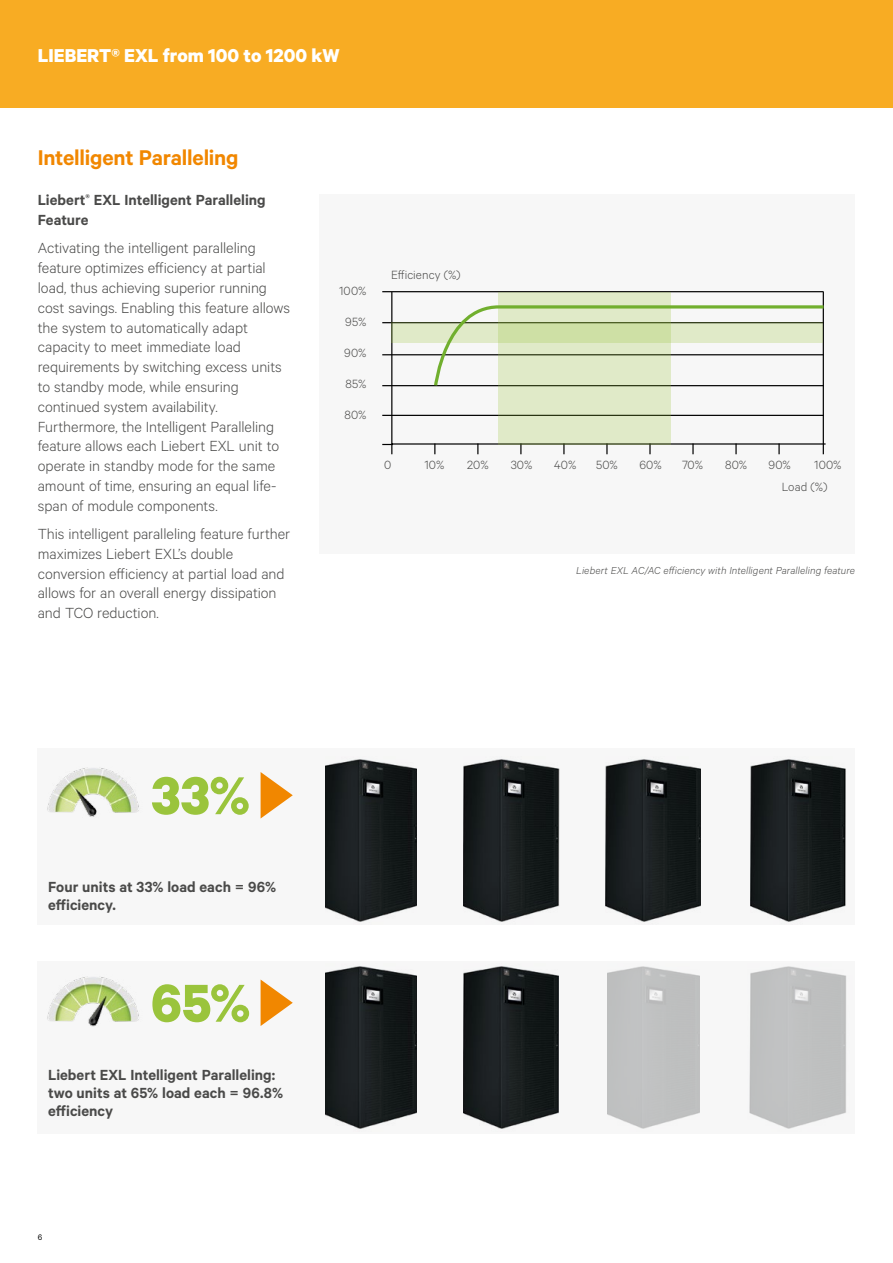
<style>
.page{position:relative;width:893px;height:1263px;background:#fff}
.page>*{position:absolute;margin:0;border:0;box-sizing:border-box;transform-origin:0 0}
.t1{font:700 60px "Calibre";color:#9ac43c}
.t2{font:600 24px "Calibre";letter-spacing:-.01em;color:#f18700}
.t3{font:700 21px "Calibre";color:#fff}
.t4{font:300 16.5px/19.8px "Calibre";letter-spacing:-.005em;color:#4a4a49}
.t5{font:600 16.5px/18px "Calibre";color:#4a4a49}
.t6{font:300 13.35px "Calibre";letter-spacing:.01em;color:#4a4a49}
.t7{font:italic 300 11.4px "Calibre";letter-spacing:.01em;color:#4a4a49}
.t8{font:9px "Calibre";color:#000}
</style>
<div class="page">
<div style="left:0;top:0;width:893px;height:108px;background:#f8ac23"></div>
<svg style="left:260px;top:756px;width:587px;height:169px"></svg>
<svg style="left:82px;top:963px;width:765px;height:169px"></svg>
<svg style="left:261px;top:979px;width:32px;height:47px"></svg>
<svg style="left:261px;top:772px;width:32px;height:46px"></svg>
<img style="left:47px;top:975px;width:96px;height:53px">
<img style="left:47px;top:767px;width:94px;height:51px">
<div style="left:319px;top:194px;width:536px;height:360px;background:#f7f7f7"></div>
<hr style="left:823px;top:292px;width:1px;height:162px;background:#000">
<svg style="left:391px;top:292px;width:435px;height:153px"></svg>
<hr style="left:382px;top:291px;width:442px;height:1px;background:#000">
<hr style="left:382px;top:322px;width:442px;height:1px;background:#000">
<hr style="left:382px;top:354px;width:442px;height:1px;background:#000">
<hr style="left:382px;top:385px;width:442px;height:1px;background:#000">
<hr style="left:382px;top:415px;width:442px;height:1px;background:#000">
<svg style="left:382px;top:443px;width:11px;height:11px"></svg>
<svg style="left:563px;top:444px;width:2px;height:10px"></svg>
<svg style="left:606px;top:444px;width:2px;height:10px"></svg>
<svg style="left:649px;top:444px;width:2px;height:10px"></svg>
<svg style="left:692px;top:443px;width:2px;height:11px"></svg>
<svg style="left:735px;top:443px;width:2px;height:11px"></svg>
<svg style="left:778px;top:443px;width:2px;height:11px"></svg>
<div style="left:391px;top:322px;width:431px;height:20px;background:linear-gradient(to bottom,#e0eac8,#e0eac8)"></div>
<div style="left:499px;top:292px;width:172px;height:152px;background:#e0eac8"></div>
<svg style="left:432px;top:304px;width:394px;height:84px"></svg>
<p class="t3" style="left:38px;top:43px;width:303px">LIEBERT® EXL from 100 to 1200 kW</p>
<h2 class="t2" style="left:38px;top:143px;width:202px">Intelligent Paralleling</h2>
<p class="t5" style="left:38px;top:190px;width:229px;line-height:19.8px">Liebert<sup>®</sup> EXL Intelligent Paralleling<br>Feature</p>
<p class="t4" style="left:38px;top:238px;width:254px">Activating the intelligent paralleling feature optimizes efficiency at partial load, thus achieving superior running cost savings. Enabling this feature allows the system to automatically adapt capacity to meet immediate load requirements by switching excess units to standby mode, while ensuring continued system availability.<br>Furthermore, the Intelligent Paralleling feature allows each Liebert EXL unit to operate in standby mode for the same amount of time, ensuring an equal life&shy;span of module components.</p>
<p class="t4" style="left:38px;top:523px;width:254px">This intelligent paralleling feature further maximizes Liebert EXL’s double conversion efficiency at partial load and allows for an overall energy dissipation and TCO reduction.</p>
<p class="t6" style="left:339px;top:283px;width:29px">100%</p>
<p class="t6" style="left:345px;top:314px;width:23px">95%</p>
<p class="t6" style="left:344px;top:345px;width:24px">90%</p>
<p class="t6" style="left:345px;top:376px;width:23px">85%</p>
<p class="t6" style="left:344px;top:407px;width:24px">80%</p>
<p class="t6" style="left:391px;top:267px;width:71px">Efficiency (%)</p>
<p class="t6" style="left:384px;top:457px;width:9px">0</p>
<p class="t6" style="left:424px;top:457px;width:21px">10%</p>
<p class="t6" style="left:467px;top:457px;width:23px">20%</p>
<p class="t6" style="left:511px;top:457px;width:23px">30%</p>
<p class="t6" style="left:554px;top:457px;width:24px">40%</p>
<p class="t6" style="left:596px;top:457px;width:23px">50%</p>
<p class="t6" style="left:639px;top:457px;width:24px">60%</p>
<p class="t6" style="left:682px;top:457px;width:23px">70%</p>
<p class="t6" style="left:725px;top:457px;width:24px">80%</p>
<p class="t6" style="left:768px;top:457px;width:24px">90%</p>
<p class="t6" style="left:814px;top:457px;width:29px">100%</p>
<p class="t6" style="left:782px;top:479px;width:47px">Load (%)</p>
<p class="t7" style="left:576px;top:564px;width:280px">Liebert EXL AC/AC efficiency with Intelligent Paralleling feature</p>
<h1 class="t1" style="left:151px;top:759px;width:100px">33%</h1>
<p class="t5" style="left:48px;top:877px;width:230px">Four units at 33% load each = 96% efficiency.</p>
<h1 class="t1" style="left:151px;top:966px;width:101px">65%</h1>
<p class="t5" style="left:48px;top:1065px;width:236px">Liebert EXL Intelligent Paralleling: two units at 65% load each = 96.8% efficiency</p>
<p class="t8" style="left:38px;top:1232px;width:6px">6</p>
</div>
